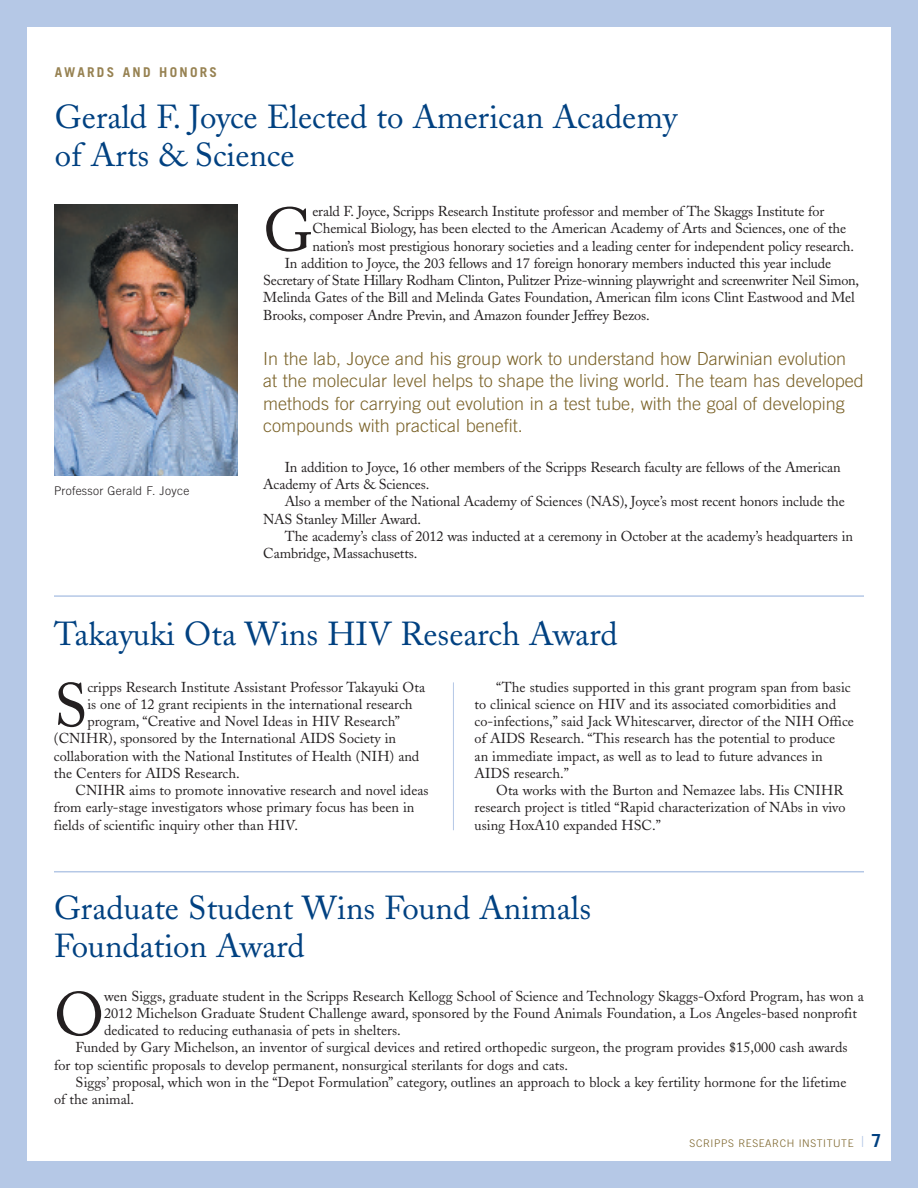
<style>
.page{position:relative;width:918px;height:1188px;background:#b5c8e6}
.page>*{position:absolute;margin:0;border:0;box-sizing:border-box;transform-origin:0 0}
.t1{font:61.05px "Adobe Caslon";color:#231f20}
.t2{font:33px/37.5px "Adobe Caslon";color:#014181}
.t3{font:300 18px/22.5px "Trade Gothic";color:#7b6329}
.t4{font:14.25px/17.2px "Adobe Caslon";color:#231f20}
.t5{font:14.25px "Adobe Caslon";letter-spacing:-.02em;color:#231f20}
.t6{font:700 13.5px "Trade Gothic";letter-spacing:.165em;color:#978252}
.t7{font:300 12px "Trade Gothic";letter-spacing:.02em;color:#231f20}
.t8{font:300 10.5px "Trade Gothic";letter-spacing:.055em;color:#7b6329}
.s1{font-family:"Caslon Five Forty";font-weight:400;font-size:15.75px;color:#b5c8e6}
.s2{font-weight:700;font-size:18px;color:#014181}
</style>
<div class="page">
<div style="left:27px;top:27px;width:864px;height:1134px;background:#fff"></div>
<hr style="left:453px;top:682px;width:1px;height:148px;background:#b5c8e6">
<img style="left:54px;top:204px;width:184px;height:272px">
<hr style="left:54px;top:595px;width:810px;height:2px;background:#b5c8e6">
<hr style="left:54px;top:871px;width:810px;height:1px;background:#b5c8e6">
<p class="t6" style="left:55px;top:68px;width:164px">AWARDS AND HONORS</p>
<h2 class="t2" style="left:55px;top:103px;width:624px">Gerald F. Joyce Elected to American Academy of Arts &amp; Science</h2>
<p class="t7" style="left:54px;top:486px;width:137px">Professor Gerald F. Joyce</p>
<h1 class="t1" style="left:263px;top:207px;width:51px">G</h1>
<p class="t4" style="left:312px;top:204px;width:513px">erald F. Joyce, Scripps Research Institute professor and member of The Skaggs Institute for</p>
<p class="t4" style="left:312px;top:222px;width:535px">Chemical Biology, has been elected to the American Academy of Arts and Sciences, one of the</p>
<p class="t4" style="left:312px;top:239px;width:543px">nation’s most prestigious honorary societies and a leading center for independent policy research.</p>
<p class="t4" style="left:285px;top:256px;width:548px">In addition to Joyce, the 203 fellows and 17 foreign honorary members inducted this year include</p>
<p class="t5" style="left:263px;top:275px;width:597px">Secretary of State Hillary Rodham Clinton, Pulitzer Prize-winning playwright and screenwriter Neil Simon,</p>
<p class="t4" style="left:263px;top:291px;width:593px">Melinda Gates of the Bill and Melinda Gates Foundation, American film icons Clint Eastwood and Mel</p>
<p class="t4" style="left:263px;top:308px;width:388px">Brooks, composer Andre Previn, and Amazon founder Jeffrey Bezos.</p>
<p class="t3" style="left:263px;top:349px;width:602px">In the lab, Joyce and his group work to understand how Darwinian evolution at the molecular level helps to shape the living world. The team has developed methods for carrying out evolution in a test tube, with the goal of developing compounds with practical benefit.</p>
<p class="t4" style="left:263px;top:460px;width:579px;text-indent:22px">In addition to Joyce, 16 other members of the Scripps Research faculty are fellows of the American<br>Academy of Arts &amp; Sciences.</p>
<p class="t4" style="left:263px;top:495px;width:583px;text-indent:22px">Also a member of the National Academy of Sciences (NAS), Joyce’s most recent honors include the<br>NAS Stanley Miller Award.</p>
<p class="t4" style="left:263px;top:529px;width:591px;text-indent:22px">The academy’s class of 2012 was inducted at a ceremony in October at the academy’s headquarters in<br>Cambridge, Massachusetts.</p>
<h2 class="t2" style="left:54px;top:619px;width:565px">Takayuki Ota Wins HIV Research Award</h2>
<h1 class="t1" style="left:54px;top:683px;width:35px">S</h1>
<p class="t4" style="left:87px;top:680px;width:339px">cripps Research Institute Assistant Professor Takayuki Ota</p>
<p class="t4" style="left:475px;top:680px;width:381px;text-indent:22px">“The studies supported in this grant program span from basic to clinical science on HIV and its associated comorbidities and co-infections,” said Jack Whitescarver, director of the NIH Office of AIDS Research. “This research has the potential to produce<br>an immediate impact, as well as to lead to future advances in AIDS research.”</p>
<p class="t4" style="left:475px;top:783px;width:372px;text-indent:22px">Ota works with the Burton and Nemazee labs. His CNIHR research project is titled “Rapid characterization of NAbs in vivo using HoxA10 expanded HSC.”</p>
<p class="t4" style="left:87px;top:697px;width:327px">is one of 12 grant recipients in the international research</p>
<p class="t4" style="left:87px;top:714px;width:314px">program, “Creative and Novel Ideas in HIV Research”</p>
<p class="t4" style="left:54px;top:732px;width:344px">(CNIHR), sponsored by the International AIDS Society in</p>
<p class="t4" style="left:54px;top:749px;width:367px">collaboration with the National Institutes of Health (NIH) and</p>
<p class="t4" style="left:54px;top:766px;width:187px">the Centers for AIDS Research.</p>
<p class="t4" style="left:76px;top:783px;width:354px">CNIHR aims to promote innovative research and novel ideas</p>
<p class="t4" style="left:54px;top:801px;width:362px">from early-stage investigators whose primary focus has been in</p>
<p class="t4" style="left:54px;top:818px;width:246px">fields of scientific inquiry other than HIV.</p>
<h2 class="t2" style="left:54px;top:893px;width:539px">Graduate Student Wins Found Animals<br>Foundation Award</h2>
<h1 class="t1" style="left:54px;top:992px;width:52px">O</h1>
<p class="t4" style="left:104px;top:989px;width:761px">wen Siggs, graduate student in the Scripps Research Kellogg School of Science and Technology Skaggs-Oxford Program, has won a</p>
<p class="t4" style="left:104px;top:1006px;width:754px">2012 Michelson Graduate Student Challenge award, sponsored by the Found Animals Foundation, a Los Angeles-based nonprofit</p>
<p class="t4" style="left:104px;top:1023px;width:298px">dedicated to reducing euthanasia of pets in shelters.</p>
<p class="t4" style="left:76px;top:1041px;width:773px">Funded by Gary Michelson, an inventor of surgical devices and retired orthopedic surgeon, the program provides $15,000 cash awards</p>
<p class="t4" style="left:54px;top:1058px;width:516px">for top scientific proposals to develop permanent, nonsurgical sterilants for dogs and cats.</p>
<p class="t4" style="left:76px;top:1075px;width:772px">Siggs’ proposal, which won in the “Depot Formulation” category, outlines an approach to block a key fertility hormone for the lifetime</p>
<p class="t4" style="left:54px;top:1092px;width:82px">of the animal.</p>
<p class="t8" style="left:690px;top:1139px;width:193px">SCRIPPS RESEARCH INSTITUTE <span class="s1">|</span> <span class="s2">7</span></p>
</div>
